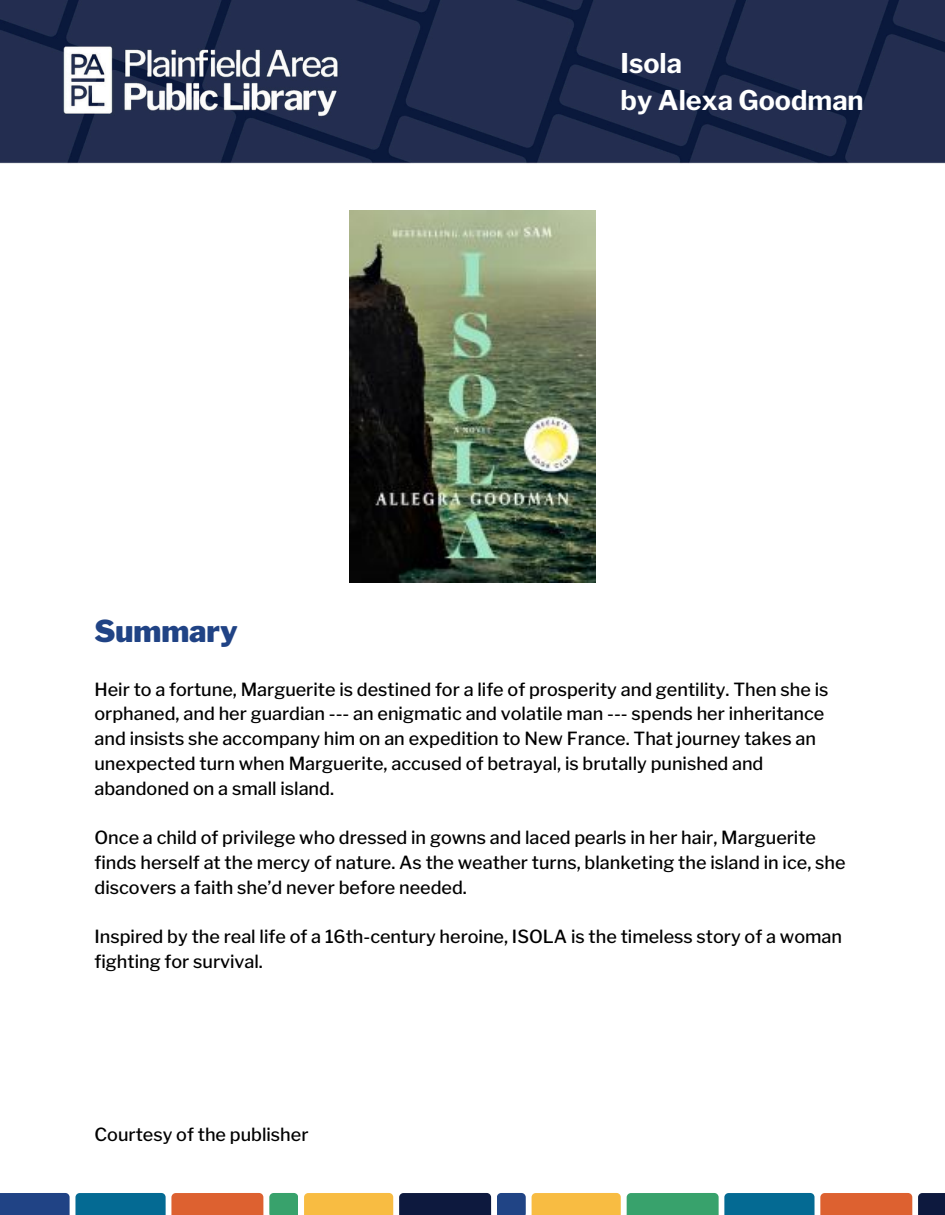
<style>
.page{position:relative;width:945px;height:1215px;background:#fff}
.page>*{position:absolute;margin:0;border:0;box-sizing:border-box;transform-origin:0 0}
.t1{font:900 30px "Libre Franklin";color:#204385}
.t2{font:700 27px/37.2px "Libre Franklin";color:#fff}
.t3{font:500 18px/24.8px "Libre Franklin";color:#000}
</style>
<div class="page">
<img style="left:0;top:0;width:945px;height:163px">
<svg style="left:0;top:1193px;width:263px;height:22px;background:#626372"></svg>
<svg style="left:269px;top:1193px;width:29px;height:22px"></svg>
<div style="left:304px;top:1193px;width:89px;height:22px;background:#f8bc42"></div>
<div style="left:399px;top:1193px;width:92px;height:22px;background:#0d193e"></div>
<svg style="left:497px;top:1193px;width:29px;height:22px"></svg>
<div style="left:532px;top:1193px;width:89px;height:22px;background:#f8bc42"></div>
<svg style="left:627px;top:1193px;width:285px;height:22px;background:#657f6b"></svg>
<div style="left:918px;top:1193px;width:27px;height:22px;background:#0d193e"></div>
<img style="left:350px;top:210px;width:245px;height:373px">
<p class="t2" style="left:621px;top:44px;width:245px">Isola<br>by Alexa Goodman</p>
<h1 class="t1" style="left:94px;top:613px;width:145px">Summary</h1>
<p class="t3" style="left:94px;top:677px;width:736px">Heir to a fortune, Marguerite is destined for a life of prosperity and gentility. Then she is orphaned, and her guardian --- an enigmatic and volatile man --- spends her inheritance and insists she accompany him on an expedition to New France. That journey takes an unexpected turn when Marguerite, accused of betrayal, is brutally punished and abandoned on a small island.</p>
<p class="t3" style="left:94px;top:825px;width:753px">Once a child of privilege who dressed in gowns and laced pearls in her hair, Marguerite finds herself at the mercy of nature. As the weather turns, blanketing the island in ice, she discovers a faith she’d never before needed.</p>
<p class="t3" style="left:94px;top:924px;width:749px">Inspired by the real life of a 16th-century heroine, ISOLA is the timeless story of a woman fighting for survival.</p>
<p class="t3" style="left:94px;top:1122px;width:216px">Courtesy of the publisher</p>
</div>
